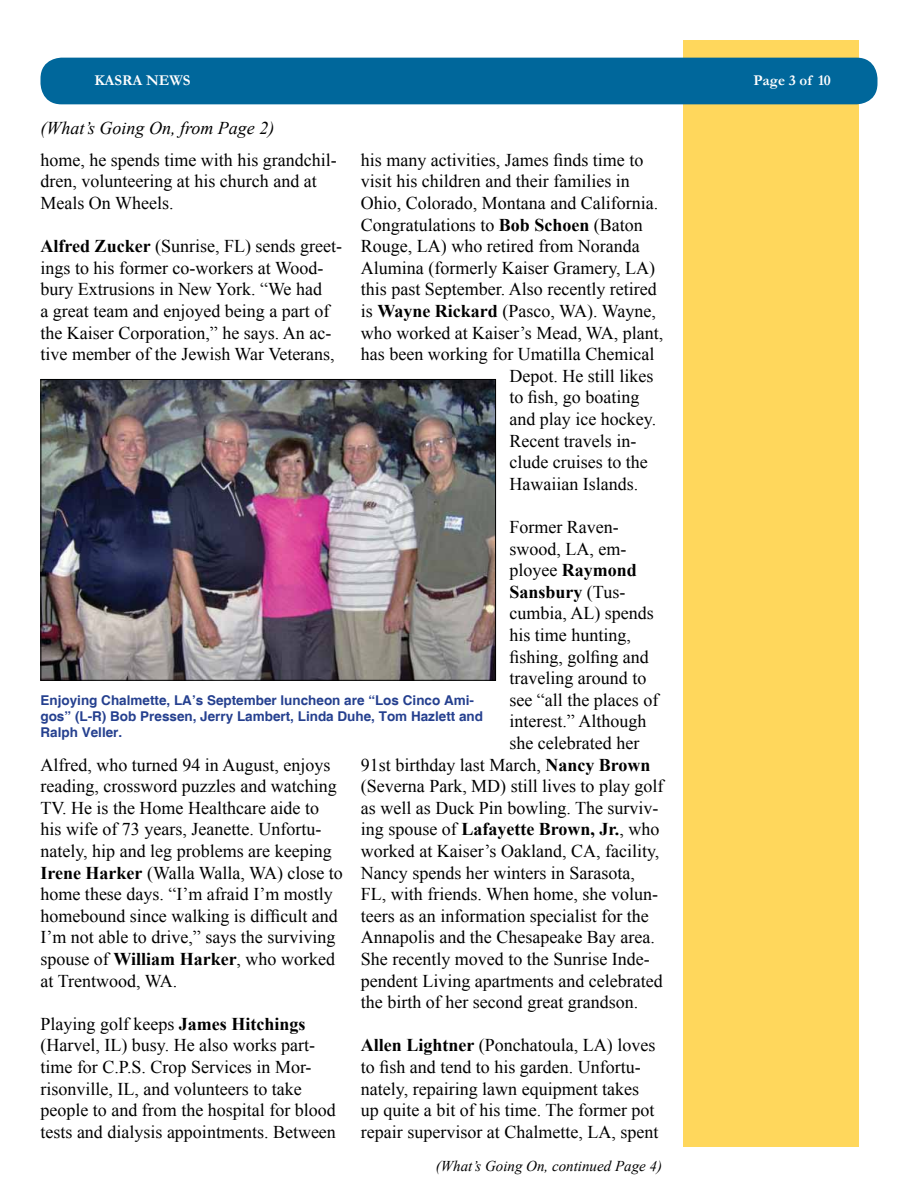
<style>
.page{position:relative;width:918px;height:1188px;background:#fff}
.page>*{position:absolute;margin:0;border:0;box-sizing:border-box;transform-origin:0 0}
.t1{font:18px/21.6px "Times New Roman";color:#000}
.t2{font:700 18px "Times New Roman";color:#000}
.t3{font:italic 18px "Times New Roman";color:#000}
.t4{font:italic 15px "Times New Roman";color:#000}
.t5{font:700 15px "Garamond";color:#fff}
.t6{font:700 13.5px/16.2px "Helvetica";color:#25408f}
.s1{font-weight:700}
.s2{font-weight:400}
</style>
<div class="page">
<div style="left:684px;top:40px;width:175px;height:1108px;background:#ffd75c"></div>
<div style="left:40px;top:58px;width:838px;height:46px;background:#00679b;border-radius:21px"></div>
<img style="left:43px;top:381px;width:451px;height:298px">
<div style="left:41px;top:379px;width:455px;height:302px;border:1px solid #000"></div>
<p class="t5" style="left:94px;top:70px;width:98px">KASRA NEWS</p>
<p class="t5" style="left:754px;top:70px;width:79px">Page 3 of 10</p>
<p class="t3" style="left:40px;top:116px;width:235px">(What’s Going On, from Page 2)</p>
<p class="t1" style="left:361px;top:149px;width:284px">his many activities, James finds time to</p>
<p class="t1" style="left:361px;top:170px;width:270px">visit his children and their families in</p>
<p class="t1" style="left:361px;top:192px;width:299px">Ohio, Colorado, Montana and California.</p>
<p class="t1" style="left:361px;top:214px;width:284px">Congratulations to <span class="s1">Bob Schoen</span> (Baton</p>
<p class="t1" style="left:361px;top:235px;width:280px">Rouge, LA) who retired from Noranda</p>
<p class="t1" style="left:361px;top:257px;width:296px">Alumina (formerly Kaiser Gramery, LA)</p>
<p class="t1" style="left:361px;top:278px;width:297px">this past September. Also recently retired</p>
<p class="t1" style="left:361px;top:300px;width:296px">is <span class="s1">Wayne Rickard</span> (Pasco, WA). Wayne,</p>
<p class="t1" style="left:361px;top:322px;width:304px">who worked at Kaiser’s Mead, WA, plant,</p>
<p class="t1" style="left:361px;top:343px;width:295px">has been working for Umatilla Chemical</p>
<p class="t1" style="left:509px;top:365px;width:145px">Depot. He still likes</p>
<p class="t1" style="left:509px;top:386px;width:132px">to fish, go boating</p>
<p class="t1" style="left:509px;top:408px;width:148px">and play ice hockey.</p>
<p class="t1" style="left:509px;top:430px;width:128px">Recent travels in-</p>
<p class="t1" style="left:509px;top:451px;width:140px">clude cruises to the</p>
<p class="t1" style="left:509px;top:473px;width:130px">Hawaiian Islands.</p>
<p class="t1" style="left:509px;top:516px;width:111px">Former Raven-</p>
<p class="t1" style="left:509px;top:538px;width:118px">swood, LA, em-</p>
<p class="t2" style="left:509px;top:558px;width:129px"><span class="s2">ployee</span> Raymond</p>
<p class="t2" style="left:509px;top:579px;width:117px">Sansbury <span class="s2">(Tus-</span></p>
<p class="t1" style="left:509px;top:602px;width:146px">cumbia, AL) spends</p>
<p class="t1" style="left:509px;top:624px;width:123px">his time hunting,</p>
<p class="t1" style="left:509px;top:646px;width:141px">fishing, golfing and</p>
<p class="t1" style="left:509px;top:667px;width:138px">traveling around to</p>
<p class="t1" style="left:509px;top:689px;width:150px">see “all the places of</p>
<p class="t1" style="left:509px;top:710px;width:138px">interest.” Although</p>
<p class="t1" style="left:509px;top:732px;width:131px">she celebrated her</p>
<p class="t1" style="left:361px;top:754px;width:291px">91st birthday last March, <span class="s1">Nancy Brown</span></p>
<p class="t1" style="left:361px;top:775px;width:304px">(Severna Park, MD) still lives to play golf</p>
<p class="t1" style="left:361px;top:797px;width:299px">as well as Duck Pin bowling. The surviv-</p>
<p class="t2" style="left:361px;top:817px;width:300px"><span class="s2">ing spouse of</span> Lafayette Brown, Jr.<span class="s2">, who</span></p>
<p class="t1" style="left:361px;top:840px;width:300px">worked at Kaiser’s Oakland, CA, facility,</p>
<p class="t1" style="left:361px;top:862px;width:275px">Nancy spends her winters in Sarasota,</p>
<p class="t1" style="left:361px;top:883px;width:299px">FL, with friends. When home, she volun-</p>
<p class="t1" style="left:361px;top:905px;width:289px">teers as an information specialist for the</p>
<p class="t1" style="left:361px;top:926px;width:295px">Annapolis and the Chesapeake Bay area.</p>
<p class="t1" style="left:361px;top:948px;width:290px">She recently moved to the Sunrise Inde-</p>
<p class="t1" style="left:361px;top:970px;width:303px">pendent Living apartments and celebrated</p>
<p class="t1" style="left:361px;top:991px;width:279px">the birth of her second great grandson.</p>
<p class="t1" style="left:361px;top:1034px;width:299px"><span class="s1">Allen Lightner</span> (Ponchatoula, LA) loves to fish and tend to his garden. Unfortu&shy;nately, repairing lawn equipment takes up quite a bit of his time. The former pot repair supervisor at Chalmette, LA, spent</p>
<p class="t1" style="left:40px;top:149px;width:298px">home, he spends time with his grandchil&shy;dren, volunteering at his church and at<br>Meals On Wheels.</p>
<p class="t1" style="left:40px;top:235px;width:303px"><span class="s1">Alfred Zucker</span> (Sunrise, FL) sends greet&shy;ings to his former co-workers at Wood&shy;bury Extrusions in New York. “We had<br>a great team and enjoyed being a part of the Kaiser Corporation,” he says. An ac&shy;tive member of the Jewish War Veterans,</p>
<p class="t6" style="left:40px;top:693px;width:444px">Enjoying Chalmette, LA’s September luncheon are “Los Cinco Ami&shy;gos” (L-R) Bob Pressen, Jerry Lambert, Linda Duhe, Tom Hazlett and<br>Ralph Veller.</p>
<p class="t1" style="left:40px;top:754px;width:304px">Alfred, who turned 94 in August, enjoys reading, crossword puzzles and watching TV. He is the Home Healthcare aide to his wife of 73 years, Jeanette. Unfortu&shy;nately, hip and leg problems are keeping <span class="s1">Irene Harker</span> (Walla Walla, WA) close to home these days. “I’m afraid I’m mostly homebound since walking is difficult and I’m not able to drive,” says the surviving spouse of <span class="s1">William Harker</span>, who worked at Trentwood, WA.</p>
<p class="t1" style="left:40px;top:1013px;width:297px">Playing golf keeps <span class="s1">James Hitchings </span>(Harvel, IL) busy. He also works part&shy;time for C.P.S. Crop Services in Mor&shy;risonville, IL, and volunteers to take people to and from the hospital for blood tests and dialysis appointments. Between</p>
<p class="t4" style="left:436px;top:1156px;width:228px">(What’s Going On, continued Page 4)</p>
</div>
